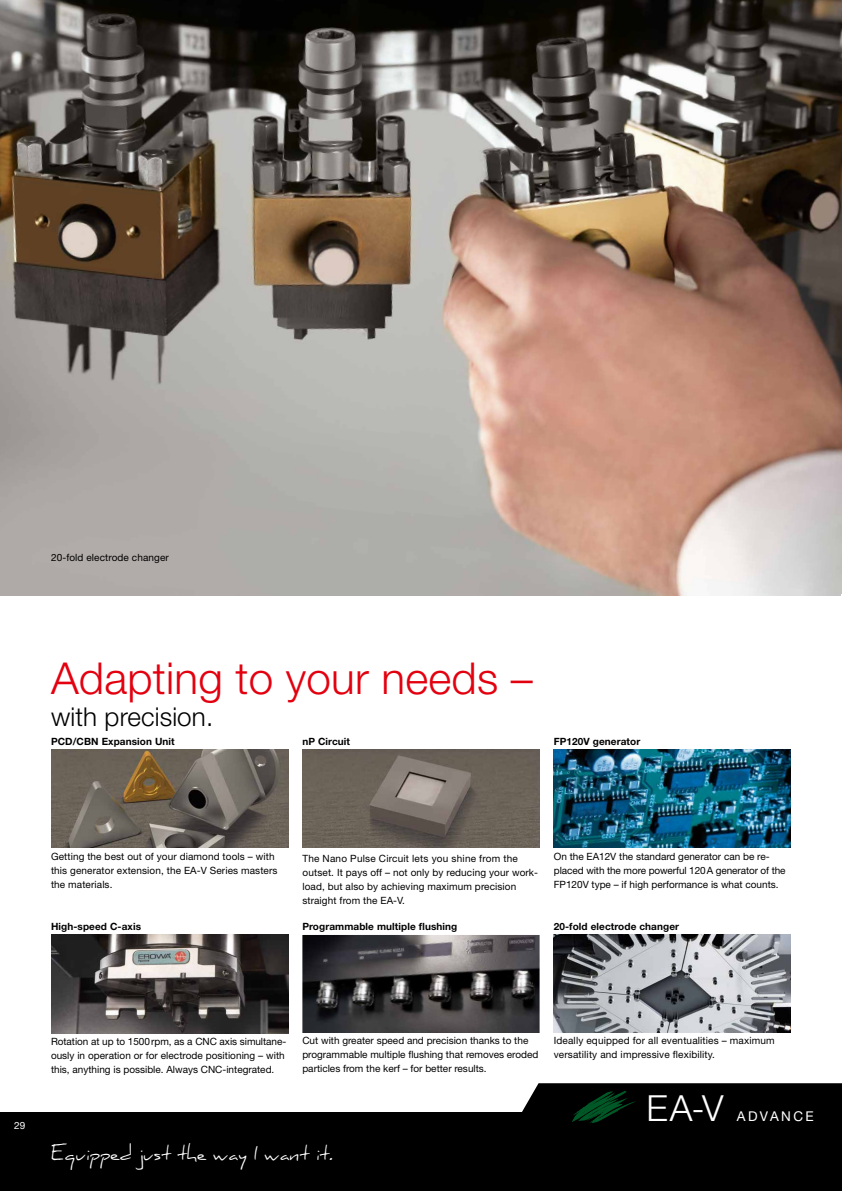
<style>
.page{position:relative;width:842px;height:1191px;background:#fff}
.page>*{position:absolute;margin:0;border:0;box-sizing:border-box;transform-origin:0 0}
.t1{font:300 44px "Helvetica Neue";letter-spacing:.005em;color:#e3000f}
.t2{font:300 36px "Helvetica Neue";color:#fff}
.t3{font:28px "Daniel Extended";color:#fff}
.t4{font:300 26px "Helvetica Neue";letter-spacing:.005em;color:#000}
.t5{font:13.5px "Helvetica Neue";letter-spacing:.18em;color:#fff}
.t6{font:10px/14px "Helvetica Neue";letter-spacing:.005em;color:#000}
.t7{font:700 10px "Helvetica Neue";letter-spacing:.01em;color:#000}
.t8{font:10px "Helvetica Neue";color:#fff}
</style>
<div class="page">
<div style="left:0;top:1111px;width:842px;height:80px;background:#000"></div>
<svg style="left:514px;top:1083px;width:328px;height:40px"></svg>
<img style="left:0;top:0;width:842px;height:595px">
<img style="left:554px;top:750px;width:237px;height:98px">
<img style="left:302px;top:935px;width:238px;height:98px">
<img style="left:51px;top:935px;width:237px;height:98px">
<img style="left:554px;top:934px;width:237px;height:98px">
<img style="left:302px;top:750px;width:238px;height:98px">
<img style="left:51px;top:750px;width:237px;height:98px">
<p class="t6" style="left:51px;top:550px;width:119px">20-fold electrode changer</p>
<h1 class="t1" style="left:51px;top:651px;width:483px">Adapting to your needs –</h1>
<h3 class="t4" style="left:51px;top:700px;width:164px">with precision.</h3>
<p class="t7" style="left:51px;top:735px;width:125px">PCD/CBN Expansion Unit</p>
<p class="t7" style="left:302px;top:735px;width:49px">nP Circuit</p>
<p class="t7" style="left:554px;top:735px;width:88px">FP120V generator</p>
<p class="t6" style="left:51px;top:849px;width:228px">Getting the best out of your diamond tools – with this generator extension, the EA-V Series masters the materials.</p>
<p class="t7" style="left:51px;top:919px;width:92px">High-speed C-axis</p>
<p class="t6" style="left:302px;top:851px;width:237px">The Nano Pulse Circuit lets you shine from the outset. It pays off – not only by reducing your work&shy;load, but also by achieving maximum precision straight from the EA-V.</p>
<p class="t7" style="left:302px;top:919px;width:156px">Programmable multiple flushing</p>
<p class="t6" style="left:554px;top:849px;width:233px">On the EA12V the standard generator can be re&shy;placed with the more powerful 120A generator of the<br>FP120V type – if high performance is what counts.</p>
<p class="t7" style="left:554px;top:919px;width:127px">20-fold electrode changer</p>
<p class="t8" style="left:14px;top:1119px;width:13px">29</p>
<p class="t6" style="left:51px;top:1034px;width:153px">Rotation at up to 1500rpm, as a CNC</p>
<p class="t6" style="left:51px;top:1034px;width:237px;text-indent:169px">axis simultane&shy;ously in operation or for electrode positioning – with this, anything is possible. Always CNC</p>
<p class="t6" style="left:223px;top:1062px;width:52px">-integrated.</p>
<p class="t6" style="left:302px;top:1033px;width:238px">Cut with greater speed and precision thanks to the programmable multiple flushing that removes eroded particles from the kerf – for better results.</p>
<h3 class="t3" style="left:51px;top:1136px;width:284px">Equipped just the way I want it.</h3>
<p class="t6" style="left:554px;top:1033px;width:222px">Ideally equipped for all eventualities – maximum versatility and impressive flexibility.</p>
<h2 class="t2" style="left:646px;top:1086px;width:78px">EA-V</h2>
<h3 class="t5" style="left:737px;top:1108px;width:78px">Advance</h3>
</div>
